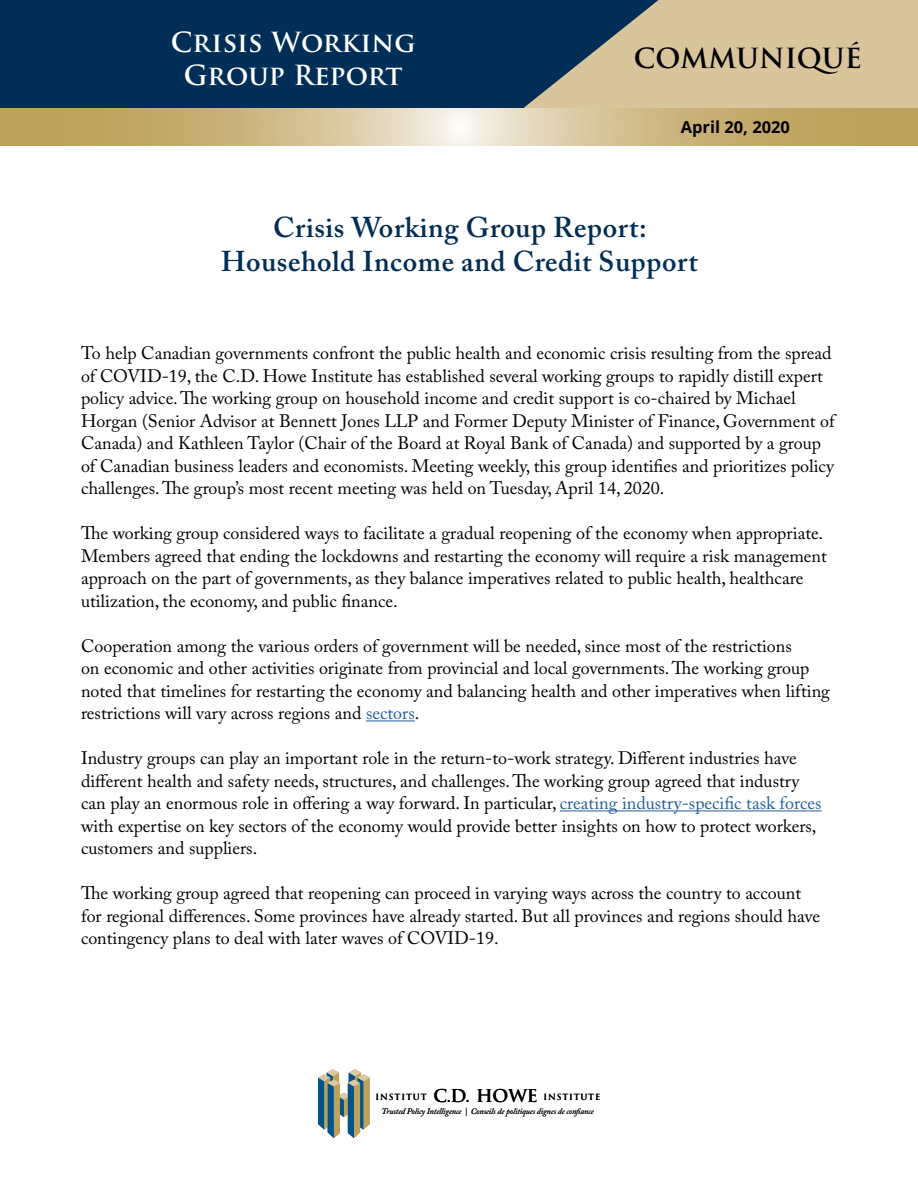
<style>
.page{position:relative;width:918px;height:1188px;background:#fff}
.page>*{position:absolute;margin:0;border:0;box-sizing:border-box;transform-origin:0 0}
.t1{font:600 28.5px/34.5px "Adobe Caslon Pro";letter-spacing:.02em;color:#002e56;text-align:center}
.t2{font:700 27px/33px "Trajan Pro";letter-spacing:.01em;color:#fff;text-align:center}
.t3{font:700 27px "Trajan Pro";color:#000}
.t4{font:18px/22.5px "Adobe Caslon Pro";color:#000}
.t5{font:700 16.5px "Open Sans";color:#000}
.t6{font:italic 8.4px "Adobe Caslon Pro";letter-spacing:-.01em;color:#000}
.t7{font:700 8.25px "Trajan";letter-spacing:.11em;color:#000}
.s1{color:#215e9e}
.s2{font-size:17.25px}
</style>
<div class="page">
<div style="left:0;top:0;width:664px;height:108px;background:#002e56"></div>
<svg style="left:524px;top:0;width:394px;height:108px"></svg>
<svg style="left:1px;top:108px;width:917px;height:38px;background:#cfba88"></svg>
<hr style="left:366px;top:720px;width:49px;height:1px;background:#215e9e">
<hr style="left:560px;top:810px;width:262px;height:1px;background:#215e9e">
<svg style="left:318px;top:1069px;width:52px;height:69px"></svg>
<h2 class="t2" style="left:171px;top:27px;width:246px">Crisis Working<br>Group Report</h2>
<h2 class="t3" style="left:634px;top:42px;width:230px">COMMUNIQUÉ</h2>
<p class="t5" style="left:681px;top:116px;width:111px">April 20, 2020</p>
<h1 class="t1" style="left:221px;top:210px;width:478px">Crisis Working Group Report:<br>Household Income and Credit Support</h1>
<p class="t4" style="left:81px;top:342px;width:755px">To help Canadian governments confront the public health and economic crisis resulting from the spread of COVID-19, the C.D. Howe Institute has established several working groups to rapidly distill expert policy advice. The working group on household income and credit support is co-chaired by Michael Horgan (Senior Advisor at Bennett Jones LLP and Former Deputy Minister of Finance, Government of Canada) and Kathleen Taylor (Chair of the Board at Royal Bank of Canada) and supported by a group of Canadian business leaders and economists. Meeting weekly, this group identifies and prioritizes policy challenges. The group’s most recent meeting was held on Tuesday, April 14, 2020.</p>
<p class="t4" style="left:81px;top:522px;width:747px">The working group considered ways to facilitate a gradual reopening of the economy when appropriate.<br>Members agreed that ending the lockdowns and restarting the economy will require a risk management approach on the part of governments, as they balance imperatives related to public health, healthcare utilization, the economy, and public finance.</p>
<p class="t4" style="left:81px;top:634px;width:751px">Cooperation among the various orders of government will be needed, since most of the restrictions<br>on economic and other activities originate from provincial and local governments. The working group noted that timelines for restarting the economy and balancing health and other imperatives when lifting restrictions will vary across regions and <span class="s1">sectors</span>.</p>
<p class="t4" style="left:81px;top:747px;width:742px">Industry groups can play an important role in the return-to-work strategy. Different industries have different health and safety needs, structures, and challenges. The working group agreed that industry can play an enormous role in offering a way forward. In particular, <span class="s1">creating industry-specific task forces </span>with expertise on key sectors of the economy would provide better insights on how to protect workers, customers and suppliers.</p>
<p class="t4" style="left:81px;top:882px;width:741px">The working group agreed that reopening can proceed in varying ways across the country to account for regional differences. Some provinces have already started. But all provinces and regions should have contingency plans to deal with later waves of COVID-19.</p>
<p class="t7" style="left:375px;top:1091px;width:226px">INSTITUT <span class="s2">C.D. HOWE</span> INSTITUTE</p>
<p class="t6" style="left:381px;top:1107px;width:214px">Trusted Policy Intelligence | Conseils de politiques dignes de con ance</p>
</div>
